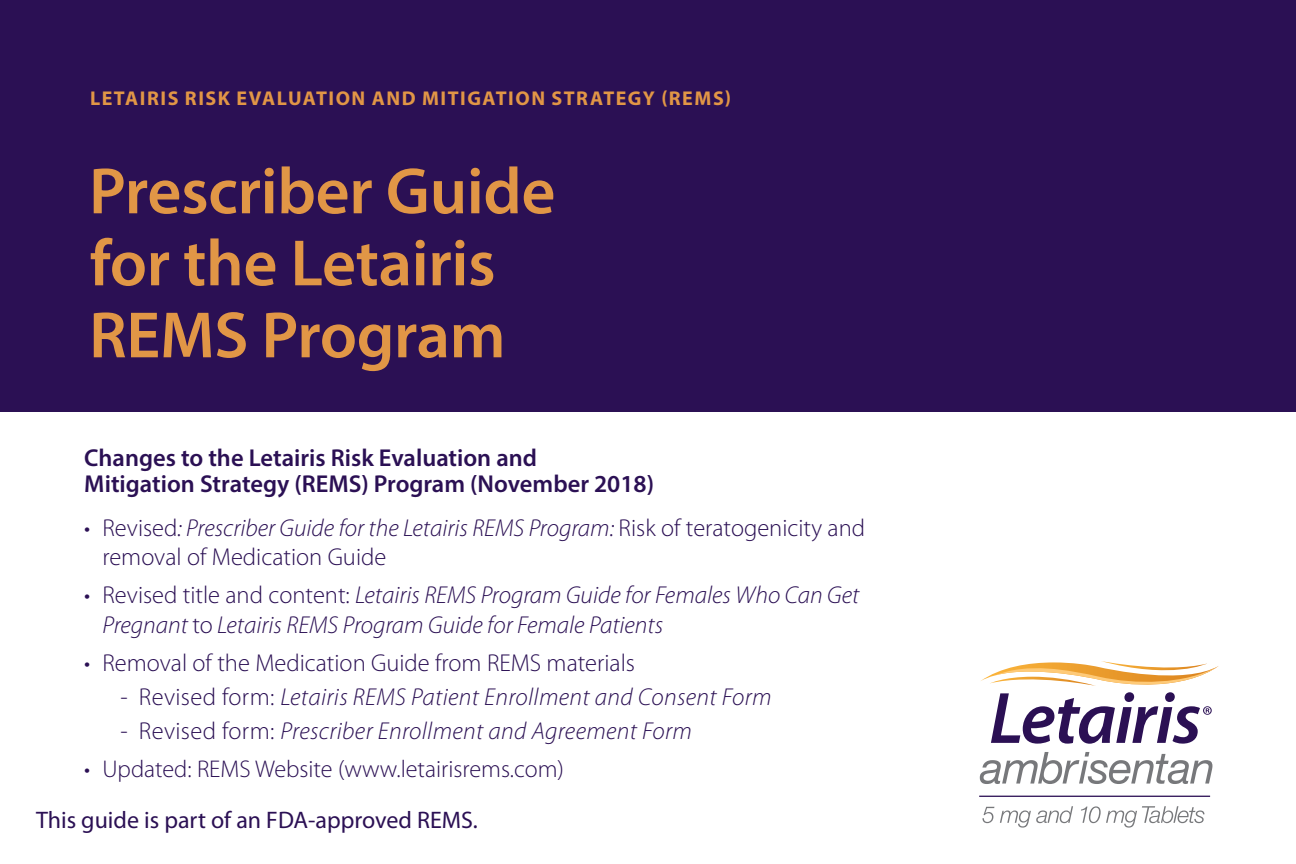
<style>
.page{position:relative;width:1296px;height:864px;background:#fff}
.page>*{position:absolute;margin:0;border:0;box-sizing:border-box;transform-origin:0 0}
.t1{font:600 66px/72px "Myriad Pro";letter-spacing:-.005em;color:#e19646}
.t2{font:italic 300 24.4px/29.4px "Myriad Pro";color:#2b1054}
.t3{font:300 24.4px/29.4px "Myriad Pro";color:#2b1054}
.t4{font:600 24.4px/26.2px "Myriad Pro";color:#2b1054}
.t5{font:300 24.2px "Myriad Pro";color:#2b1054}
.t6{font:24px "Myriad Pro";color:#2b1054}
.t7{font:700 20px "Myriad Pro";letter-spacing:.075em;color:#e19646}
.s1{font-style:italic}
.s2{font-style:normal}
</style>
<div class="page">
<div style="left:0;top:0;width:1296px;height:411px;background:#2b1054"></div>
<svg style="left:980px;top:752px;width:232px;height:32px"></svg>
<hr style="left:979px;top:796px;width:231px;height:1px;background:#2b1054">
<svg style="left:982px;top:807px;width:12px;height:16px"></svg>
<svg style="left:1000px;top:806px;width:73px;height:22px"></svg>
<svg style="left:1081px;top:806px;width:124px;height:22px"></svg>
<svg style="left:981px;top:661px;width:238px;height:83px"></svg>
<p class="t7" style="left:90px;top:85px;width:642px">LETAIRIS RISK EVALUATION AND MITIGATION STRATEGY (REMS)</p>
<h1 class="t1" style="left:89px;top:153px;width:468px">Prescriber Guide for the Letairis<br>REMS Program</h1>
<p class="t4" style="left:84px;top:444px;width:571px">Changes to the Letairis Risk Evaluation and<br>Mitigation Strategy (REMS) Program (November 2018)</p>
<p class="t3" style="left:102px;top:513px;width:764px;text-indent:-18px">• Revised<span class="s1">: Prescriber Guide for the Letairis REMS Program:</span> Risk of teratogenicity and removal of Medication Guide</p>
<p class="t2" style="left:102px;top:580px;width:758px;text-indent:-18px"><span class="s2">• Revised title and content:</span> Letairis REMS Program Guide for Females Who Can Get<br>Pregnant <span class="s2">to</span> Letairis REMS Program Guide for Female Patients</p>
<p class="t3" style="left:84px;top:648px;width:552px">• Removal of the Medication Guide from REMS materials</p>
<p class="t2" style="left:121px;top:682px;width:653px"><span class="s2">- Revised form:</span> Letairis REMS Patient Enrollment and Consent Form</p>
<p class="t2" style="left:121px;top:716px;width:573px"><span class="s2">- Revised form:</span> Prescriber Enrollment and Agreement Form</p>
<p class="t5" style="left:84px;top:754px;width:481px">• Updated: REMS Website (www.letairisrems.com)</p>
<p class="t6" style="left:36px;top:805px;width:443px">This guide is part of an FDA-approved REMS.</p>
</div>
